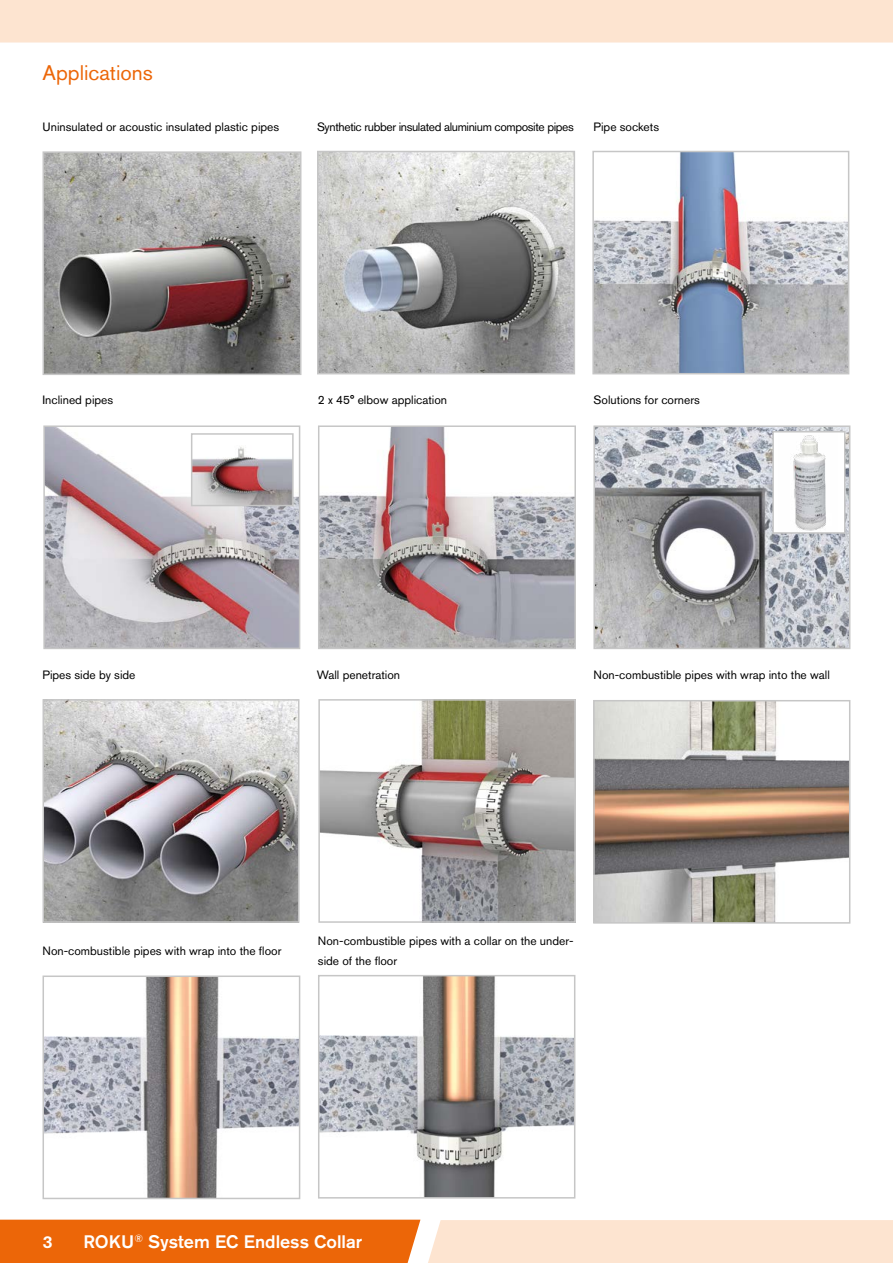
<style>
.page{position:relative;width:893px;height:1263px;background:#fff}
.page>*{position:absolute;margin:0;border:0;box-sizing:border-box;transform-origin:0 0}
.t1{font:21px "Akzidenz Grotesk Std";color:#ec6608}
.t2{font:500 18px "Akzidenz Grotesk Std";color:#fff}
.t3{font:500 17.1px "Akzidenz Grotesk Std";color:#fff;scale:1.05 1}
.t4{font:12px/19.5px "Akzidenz Grotesk Std";color:#000}
.t5{font:12px "Akzidenz Grotesk Std";letter-spacing:-.03em;color:#000}
</style>
<div class="page">
<div style="left:0;top:0;width:893px;height:43px;background:#fde4d0"></div>
<svg style="left:0;top:1220px;width:893px;height:43px;background:#f5aa74"></svg>
<img style="left:595px;top:154px;width:251px;height:217px">
<div style="left:592px;top:151px;width:257px;height:223px;border:2px solid #c6c6c6"></div>
<img style="left:46px;top:428px;width:251px;height:218px">
<div style="left:43px;top:425px;width:257px;height:224px;border:2px solid #c6c6c6"></div>
<img style="left:321px;top:428px;width:252px;height:218px">
<div style="left:318px;top:425px;width:258px;height:224px;border:2px solid #c6c6c6"></div>
<img style="left:596px;top:428px;width:251px;height:218px">
<div style="left:593px;top:425px;width:257px;height:224px;border:2px solid #c6c6c6"></div>
<img style="left:46px;top:702px;width:250px;height:218px">
<div style="left:43px;top:699px;width:256px;height:224px;border:2px solid #c6c6c6"></div>
<img style="left:596px;top:703px;width:251px;height:218px">
<div style="left:593px;top:700px;width:257px;height:224px;border:2px solid #c6c6c6"></div>
<img style="left:46px;top:978px;width:251px;height:218px">
<div style="left:43px;top:975px;width:257px;height:224px;border:2px solid #c6c6c6"></div>
<img style="left:194px;top:436px;width:97px;height:67px">
<div style="left:191px;top:433px;width:103px;height:73px;border:2px solid #c6c6c6"></div>
<img style="left:321px;top:702px;width:252px;height:218px">
<div style="left:318px;top:699px;width:258px;height:224px;border:2px solid #c6c6c6"></div>
<img style="left:46px;top:154px;width:252px;height:218px">
<div style="left:43px;top:151px;width:258px;height:224px;border:2px solid #c6c6c6"></div>
<img style="left:320px;top:154px;width:252px;height:217px">
<div style="left:317px;top:151px;width:258px;height:223px;border:2px solid #c6c6c6"></div>
<img style="left:321px;top:978px;width:251px;height:217px">
<div style="left:318px;top:975px;width:257px;height:223px;border:2px solid #c6c6c6"></div>
<div style="left:773px;top:432px;width:72px;height:101px;background:#fff"></div>
<img style="left:793px;top:435px;width:33px;height:96px">
<div style="left:772px;top:431px;width:73px;height:103px;border:2px solid #c6c6c6"></div>
<h1 class="t1" style="left:43px;top:60px;width:112px">Applications</h1>
<p class="t4" style="left:43px;top:117px;width:238px">Uninsulated or acoustic insulated plastic pipes</p>
<p class="t5" style="left:317px;top:120px;width:258px">Synthetic rubber insulated aluminium composite pipes</p>
<p class="t4" style="left:594px;top:117px;width:67px">Pipe sockets</p>
<p class="t4" style="left:43px;top:390px;width:72px">Inclined pipes</p>
<p class="t4" style="left:318px;top:390px;width:131px">2 x 45° elbow application</p>
<p class="t4" style="left:594px;top:390px;width:108px">Solutions for corners</p>
<p class="t4" style="left:43px;top:664px;width:94px">Pipes side by side</p>
<p class="t4" style="left:317px;top:664px;width:85px">Wall penetration</p>
<p class="t4" style="left:594px;top:664px;width:238px">Non-combustible pipes with wrap into the wall</p>
<p class="t4" style="left:43px;top:941px;width:240px">Non-combustible pipes with wrap into the floor</p>
<p class="t4" style="left:318px;top:931px;width:257px">Non-combustible pipes with a collar on the under&shy;side of the floor</p>
<h3 class="t3" style="left:43px;top:1231px;width:11px">3</h3>
<h2 class="t2" style="left:83px;top:1231px;width:280px">ROKU<sup>®</sup> System EC Endless Collar</h2>
</div>
